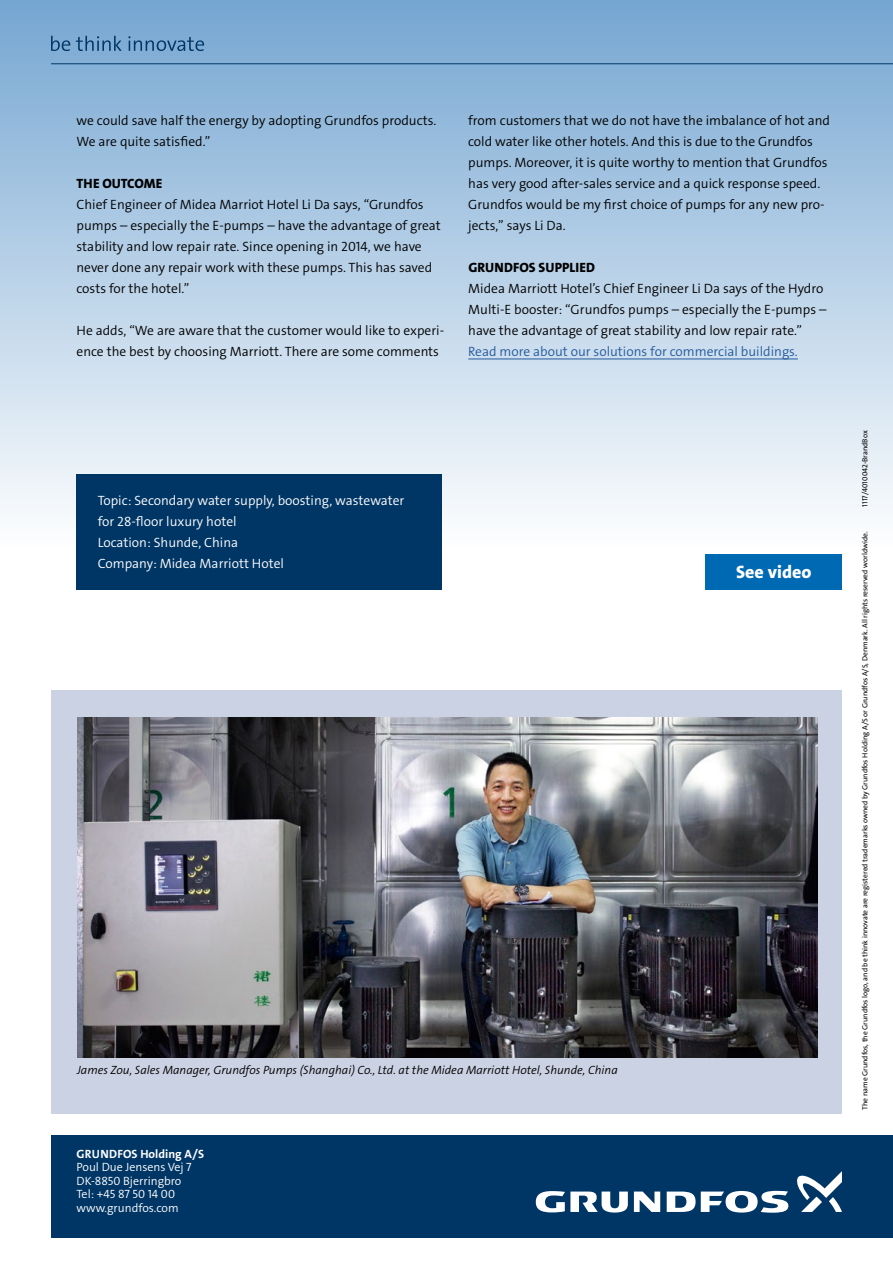
<style>
.page{position:relative;width:893px;height:1263px;background:#fff}
.page>*{position:absolute;margin:0;border:0;box-sizing:border-box;transform-origin:0 0}
.t1{font:18px "Grundfos The Sans V2 OT 8 XB";color:#fff}
.t2{font:13.5px/21px "Grundfos The Sans V2 OT 4 SL";color:#000}
.t3{font:13.5px/21px "Grundfos The Sans V2 OT 4 SL";color:#fff}
.t4{font:13.5px "Grundfos The Sans V2 OT 4 SL";color:#245a9c}
.t5{font:13.5px "Grundfos The Sans V2 OT 8 XB";letter-spacing:.005em;color:#000}
.t6{font:12px "Grundfos The Sans V2 OT 4 SL Italic";color:#000}
.t7{font:12px/13.5px "Grundfos The Sans V2 OT 4 SL";color:#fff}
.t8{font:12px "Grundfos The Sans V2 OT 7 B";letter-spacing:.01em;color:#fff}
.t9{font:7.5px "Grundfos The Sans V2 OT 5 R";color:#000}
</style>
<div class="page">
<div style="left:0;top:0;width:893px;height:546px;background:linear-gradient(to bottom,#74a5d1,#fcfdfe)"></div>
<div style="left:51px;top:1135px;width:842px;height:102px;background:#003665"></div>
<hr style="left:51px;top:63px;width:842px;height:1px;background:#003665">
<svg style="left:634px;top:1191px;width:26px;height:21px"></svg>
<svg style="left:536px;top:1191px;width:92px;height:21px"></svg>
<svg style="left:667px;top:1191px;width:121px;height:22px"></svg>
<svg style="left:797px;top:1171px;width:45px;height:41px"></svg>
<svg style="left:51px;top:36px;width:19px;height:15px"></svg>
<svg style="left:76px;top:36px;width:46px;height:15px"></svg>
<svg style="left:128px;top:36px;width:76px;height:15px"></svg>
<div style="left:51px;top:690px;width:791px;height:424px;background:#cbd2e3"></div>
<hr style="left:468px;top:359px;width:330px;height:1px;background:#245a9c">
<img style="left:77px;top:717px;width:741px;height:340px">
<div style="left:706px;top:554px;width:136px;height:35px;background:#0069b4"></div>
<div style="left:77px;top:474px;width:365px;height:115px;background:#003665"></div>
<p class="t2" style="left:77px;top:110px;width:361px">we could save half the energy by adopting Grundfos products.<br>We are quite satisfied.”</p>
<p class="t5" style="left:77px;top:175px;width:87px">THE OUTCOME</p>
<p class="t2" style="left:77px;top:194px;width:366px">Chief Engineer of Midea Marriot Hotel Li Da says, “Grundfos pumps – especially the E-pumps – have the advantage of great stability and low repair rate. Since opening in 2014, we have never done any repair work with these pumps. This has saved costs for the hotel.”</p>
<p class="t2" style="left:77px;top:320px;width:369px">He adds, “We are aware that the customer would like to experi&shy;ence the best by choosing Marriott. There are some comments</p>
<p class="t2" style="left:468px;top:110px;width:363px">from customers that we do not have the imbalance of hot and cold water like other hotels. And this is due to the Grundfos pumps. Moreover, it is quite worthy to mention that Grundfos has very good after-sales service and a quick response speed.<br>Grundfos would be my first choice of pumps for any new pro&shy;jects,” says Li Da.</p>
<p class="t5" style="left:468px;top:259px;width:128px">GRUNDFOS SUPPLIED</p>
<p class="t2" style="left:468px;top:278px;width:360px">Midea Marriott Hotel’s Chief Engineer Li Da says of the Hydro<br>Multi-E booster: “Grundfos pumps – especially the E-pumps – have the advantage of great stability and low repair rate.”</p>
<p class="t4" style="left:468px;top:343px;width:331px">Read more about our solutions for commercial buildings.</p>
<p class="t3" style="left:98px;top:490px;width:308px">Topic: Secondary water supply, boosting, wastewater for 28-floor luxury hotel<br>Location: Shunde, China<br>Company: Midea Marriott Hotel</p>
<h1 class="t1" style="left:736px;top:561px;width:77px">See video</h1>
<p class="t6" style="left:77px;top:1062px;width:542px">James Zou, Sales Manager, Grundfos Pumps (Shanghai) Co., Ltd. at the Midea Marriott Hotel, Shunde, China</p>
<p class="t8" style="left:77px;top:1146px;width:129px">GRUNDFOS Holding A/S</p>
<p class="t7" style="left:77px;top:1161px;width:117px">Poul Due Jensens Vej 7<br>DK-8850 Bjerringbro<br>Tel: +45 87 50 14 00 www.grundfos.com</p>
<p class="t9" style="left:860px;top:506px;width:77px;rotate:-90deg">1117/4010042-BrandBox</p>
<p class="t9" style="left:860px;top:1110px;width:580px;rotate:-90deg">The name Grundfos, the Grundfos logo, and be think innovate are registered trademarks owned by Grundfos Holding A/S or Grundfos A/S, Denmark. All rights reserved worldwide.</p>
</div>
